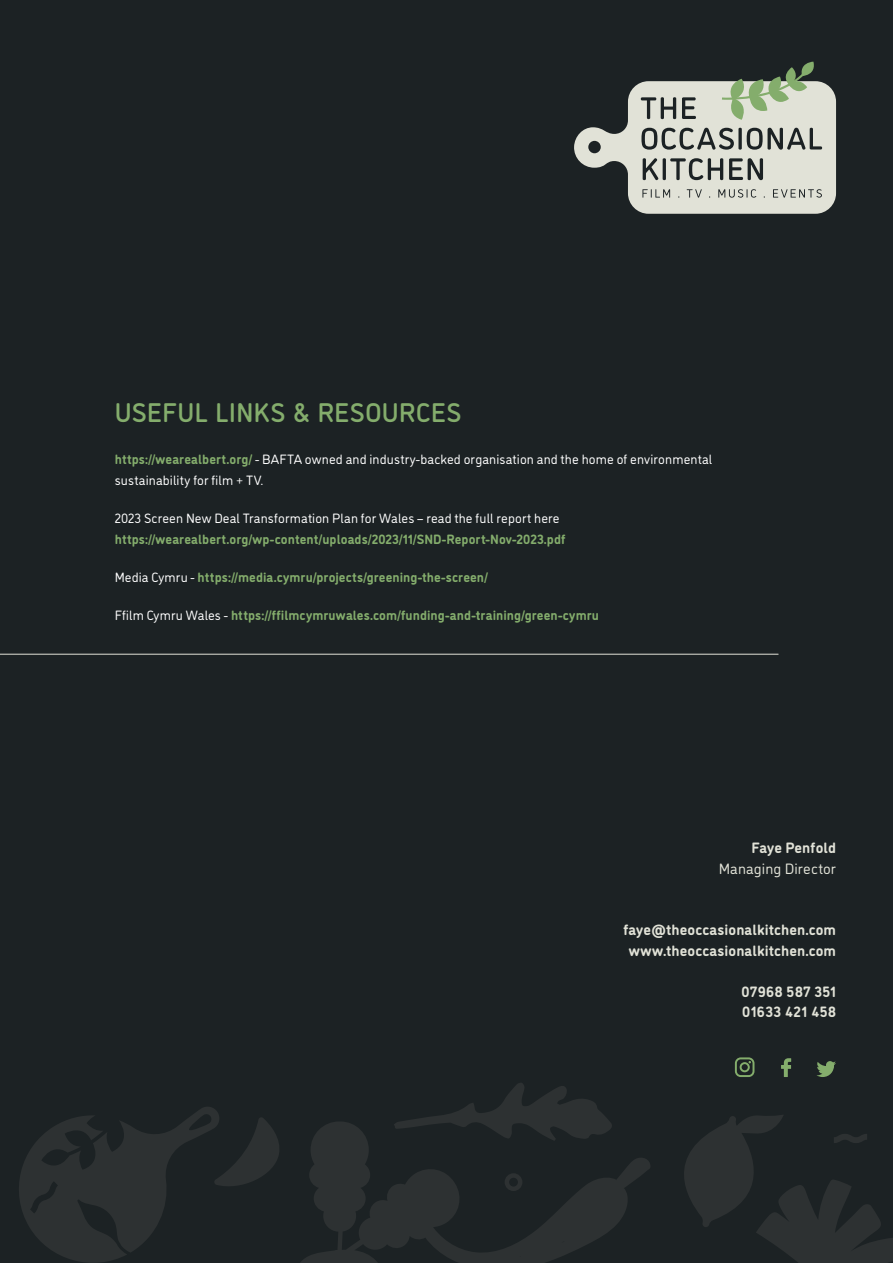
<style>
.page{position:relative;width:893px;height:1263px;background:#1c2224}
.page>*{position:absolute;margin:0;border:0;box-sizing:border-box;transform-origin:0 0}
.t1{font:500 27px "DI Nosaur";letter-spacing:.005em;color:#84ad6c}
.t2{font:700 15px "DI Nosaur";letter-spacing:.01em;color:#e1e2d7}
.t3{font:15px "DI Nosaur";letter-spacing:.01em;color:#e1e2d7}
.t4{font:700 15px "DI Nosaur";letter-spacing:.03em;color:#e1e2d7}
.t5{font:700 13.5px/21px "DI Nosaur";letter-spacing:.005em;color:#84ad6c}
.t6{font:13.5px/21px "DI Nosaur";letter-spacing:.01em;color:#fff}
.s1{font-weight:700;color:#84ad6c}
.s2{font-weight:400;color:#fff}
</style>
<div class="page">
<svg style="left:684px;top:1115px;width:209px;height:148px"></svg>
<svg style="left:300px;top:1083px;width:350px;height:180px"></svg>
<svg style="left:19px;top:1107px;width:260px;height:156px"></svg>
<svg style="left:574px;top:62px;width:262px;height:152px"></svg>
<hr style="left:0;top:654px;width:778px;height:1px;background:#e1e2d7">
<svg style="left:781px;top:1058px;width:10px;height:19px"></svg>
<svg style="left:735px;top:1057px;width:19px;height:20px"></svg>
<svg style="left:817px;top:1061px;width:19px;height:16px"></svg>
<p class="t1" style="left:115px;top:394px;width:348px">USEFUL LINKS &amp; RESOURCES</p>
<p class="t6" style="left:115px;top:448px;width:599px"><span class="s1">https://wearealbert.org/</span> - BAFTA owned and industry-backed organisation and the home of environmental sustainability for film + TV.</p>
<p class="t5" style="left:115px;top:507px;width:452px"><span class="s2">2023 Screen New Deal Transformation Plan for Wales – read the full report here </span>https://wearealbert.org/wp-content/uploads/2023/11/SND-Report-Nov-2023.pdf</p>
<p class="t5" style="left:115px;top:566px;width:375px"><span class="s2">Media Cymru -</span> https://media.cymru/projects/greening-the-screen/</p>
<p class="t5" style="left:115px;top:604px;width:486px"><span class="s2">Ffilm Cymru Wales -</span> https://ffilmcymruwales.com/funding-and-training/green-cymru</p>
<p class="t2" style="left:751px;top:837px;width:86px">Faye Penfold</p>
<p class="t3" style="left:719px;top:858px;width:119px">Managing Director</p>
<p class="t2" style="left:623px;top:919px;width:214px">faye@theoccasionalkitchen.com</p>
<p class="t2" style="left:629px;top:939px;width:209px">www.theoccasionalkitchen.com</p>
<p class="t4" style="left:742px;top:980px;width:96px">07968 587 351</p>
<p class="t2" style="left:742px;top:1001px;width:95px">01633 421 458</p>
</div>
